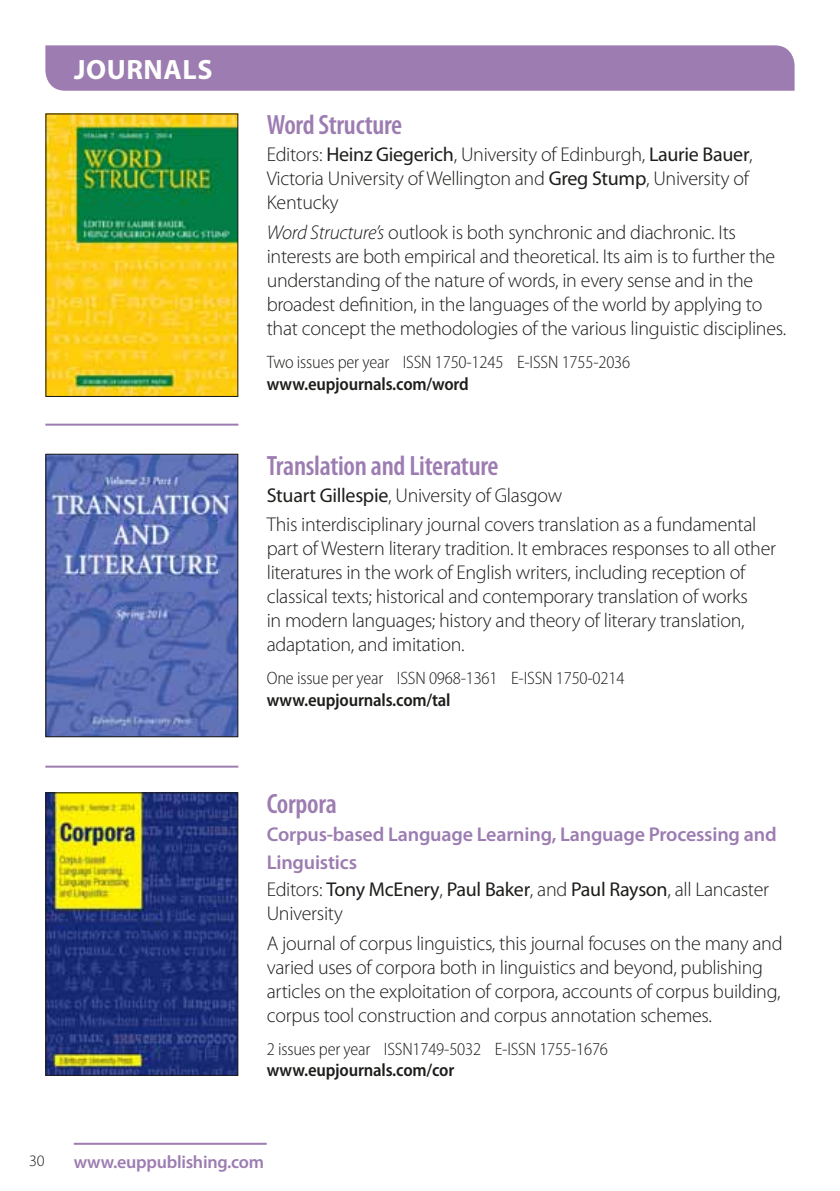
<style>
.page{position:relative;width:840px;height:1191px;background:#fff}
.page>*{position:absolute;margin:0;border:0;box-sizing:border-box;transform-origin:0 0}
.t1{font:600 condensed 28px "Myriad Pro";letter-spacing:-.01em;color:#9c7cb1}
.t2{font:700 28px "Myriad Pro";letter-spacing:.02em;color:#fff}
.t3{font:300 20px/24px "Myriad Pro";letter-spacing:-.015em;color:#1d1d1b}
.t4{font:600 20px/27.4px "Myriad Pro";letter-spacing:-.01em;color:#9c7cb1}
.t5{font:300 semi-condensed 18px "Myriad Pro";letter-spacing:-.01em;color:#1d1d1b}
.t6{font:600 semi-condensed 18px "Myriad Pro";letter-spacing:-.01em;color:#1d1d1b}
.t7{font:600 18px "Myriad Pro";letter-spacing:-.015em;color:#9c7cb1}
.t8{font:300 16px "Myriad Pro";color:#1d1d1b}
.s1{font-weight:400}
.s2{font-style:italic}
.s3{font-weight:300;color:#1d1d1b}
.s4{font-weight:400;color:#1d1d1b}
</style>
<div class="page">
<div style="left:45px;top:45px;width:749px;height:46px;background:#9c7cb1"></div>
<hr style="left:74px;top:1142px;width:192px;height:2px;background:#9c7cb1">
<img style="left:47px;top:115px;width:189px;height:280px">
<div style="left:45px;top:113px;width:193px;height:284px;border:1px solid #1d1d1b"></div>
<img style="left:47px;top:456px;width:189px;height:279px">
<div style="left:45px;top:454px;width:193px;height:283px;border:1px solid #1d1d1b"></div>
<img style="left:47px;top:794px;width:189px;height:279px">
<div style="left:45px;top:792px;width:193px;height:283px;border:1px solid #1d1d1b"></div>
<hr style="left:45px;top:423px;width:193px;height:2px;background:#9c7cb1">
<hr style="left:45px;top:765px;width:193px;height:2px;background:#9c7cb1">
<h1 class="t2" style="left:74px;top:54px;width:140px">JOURNALS</h1>
<h1 class="t1" style="left:266px;top:110px;width:137px">Word Structure</h1>
<p class="t3" style="left:266px;top:143px;width:487px">Editors: <span class="s1">Heinz Giegerich</span>, University of Edinburgh, <span class="s1">Laurie Bauer</span>,<br>Victoria University of Wellington and <span class="s1">Greg Stump</span>, University of<br>Kentucky</p>
<p class="t3" style="left:266px;top:221px;width:520px"><span class="s2">Word Structure’s</span> outlook is both synchronic and diachronic. Its interests are both empirical and theoretical. Its aim is to further the understanding of the nature of words, in every sense and in the broadest definition, in the languages of the world by applying to that concept the methodologies of the various linguistic disciplines.</p>
<p class="t5" style="left:266px;top:352px;width:365px">Two issues per year ISSN 1750-1245 E-ISSN 1755-2036</p>
<p class="t6" style="left:266px;top:373px;width:203px">www.eupjournals.com/word</p>
<h1 class="t1" style="left:266px;top:450px;width:233px">Translation and Literature</h1>
<p class="t3" style="left:266px;top:480px;width:491px;line-height:29.6px"><span class="s1">Stuart Gillespie</span>, University of Glasgow<br>This interdisciplinary journal covers translation as a fundamental</p>
<p class="t3" style="left:266px;top:537px;width:510px">part of Western literary tradition. It embraces responses to all other literatures in the work of English writers, including reception of classical texts; historical and contemporary translation of works<br>in modern languages; history and theory of literary translation, adaptation, and imitation.</p>
<p class="t5" style="left:266px;top:668px;width:359px">One issue per year ISSN 0968-1361 E-ISSN 1750-0214</p>
<p class="t6" style="left:266px;top:690px;width:185px">www.eupjournals.com/tal</p>
<h1 class="t1" style="left:266px;top:788px;width:72px">Corpora</h1>
<p class="t4" style="left:266px;top:821px;width:511px">Corpus-based Language Learning, Language Processing and<br>Linguistics<br><span class="s3">Editors:</span> <span class="s4">Tony McEnery</span><span class="s3">,</span> <span class="s4">Paul Baker</span><span class="s3">, and</span> <span class="s4">Paul Rayson</span><span class="s3">, all Lancaster</span></p>
<p class="t3" style="left:266px;top:899px;width:517px;line-height:29.6px">University<br>A journal of corpus linguistics, this journal focuses on the many and</p>
<p class="t3" style="left:266px;top:955px;width:515px">varied uses of corpora both in linguistics and beyond, publishing articles on the exploitation of corpora, accounts of corpus building, corpus tool construction and corpus annotation schemes.</p>
<p class="t5" style="left:266px;top:1039px;width:342px">2 issues per year ISSN1749-5032 E-ISSN 1755-1676</p>
<p class="t6" style="left:266px;top:1060px;width:189px">www.eupjournals.com/cor</p>
<p class="t8" style="left:29px;top:1152px;width:17px">30</p>
<p class="t7" style="left:74px;top:1151px;width:191px">www.euppublishing.com</p>
</div>
